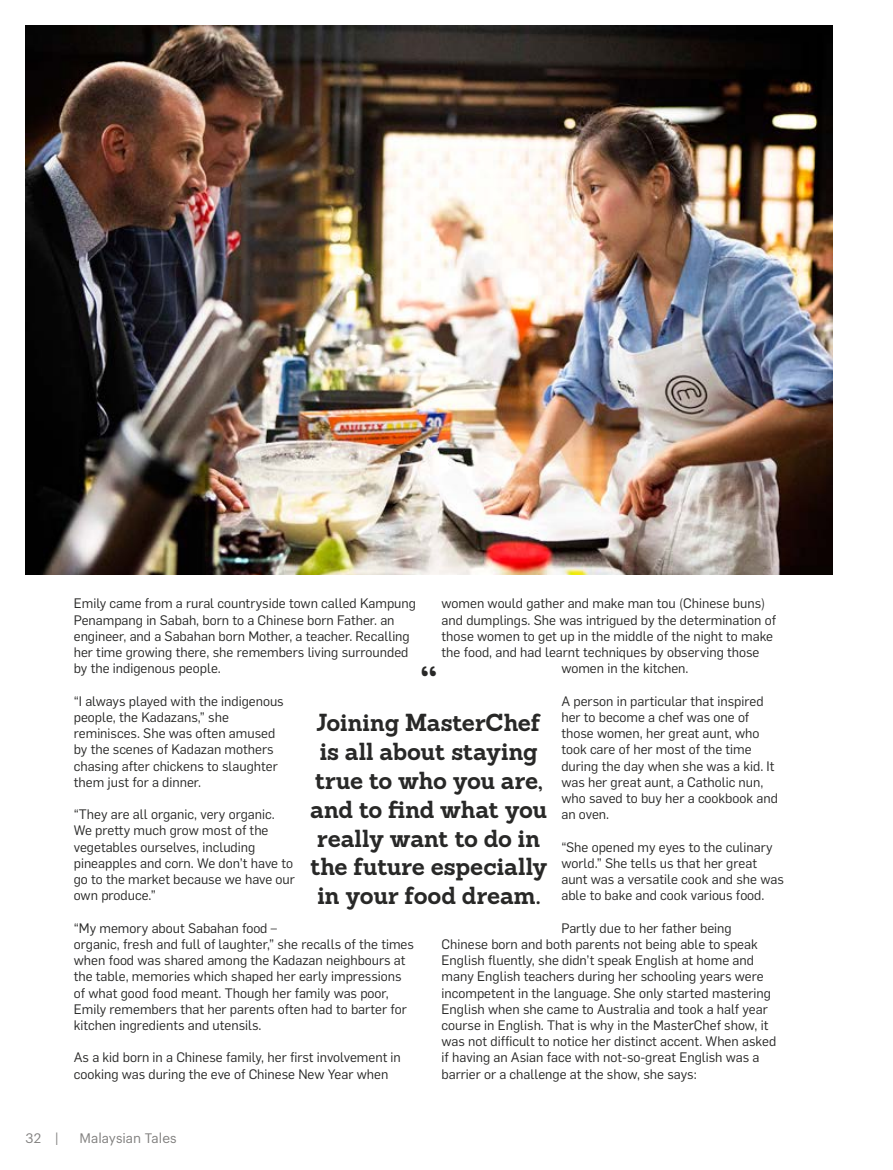
<style>
.page{position:relative;width:893px;height:1170px;background:#fff}
.page>*{position:absolute;margin:0;border:0;box-sizing:border-box;transform-origin:0 0}
.t1{font:700 45px "Sanchez";color:#282827}
.t2{font:700 24px/28.8px "Sanchez";letter-spacing:-.01em;color:#282827;text-align:center}
.t3{font:13.5px/16.2px "Flama";color:#282827}
.t4{font:13.5px "Graphik";color:#828180}
</style>
<div class="page">
<img style="left:26px;top:26px;width:806px;height:548px">
<p class="t3" style="left:74px;top:594px;width:344px">Emily came from a rural countryside town called Kampung Penampang in Sabah, born to a Chinese born Father. an engineer, and a Sabahan born Mother, a teacher. Recalling her time growing there, she remembers living surrounded by the indigenous people.</p>
<p class="t3" style="left:74px;top:692px;width:211px">“I always played with the indigenous people, the Kadazans,” she reminisces. She was often amused by the scenes of Kadazan mothers chasing after chickens to slaughter them just for a dinner.</p>
<p class="t3" style="left:74px;top:805px;width:223px">“They are all organic, very organic.<br>We pretty much grow most of the vegetables ourselves, including pineapples and corn. We don’t have to go to the market because we have our own produce.”</p>
<p class="t3" style="left:74px;top:918px;width:342px">“My memory about Sabahan food –<br>organic, fresh and full of laughter,” she recalls of the times when food was shared among the Kadazan neighbours at the table, memories which shaped her early impressions of what good food meant. Though her family was poor, Emily remembers that her parents often had to barter for kitchen ingredients and utensils.</p>
<p class="t3" style="left:74px;top:1048px;width:329px">As a kid born in a Chinese family, her first involvement in cooking was during the eve of Chinese New Year when</p>
<p class="t3" style="left:442px;top:594px;width:325px">women would gather and make man tou (Chinese buns)</p>
<p class="t3" style="left:442px;top:611px;width:336px">and dumplings. She was intrigued by the determination of</p>
<p class="t3" style="left:442px;top:627px;width:333px">those women to get up in the middle of the night to make</p>
<p class="t3" style="left:442px;top:643px;width:319px">the food, and had learnt techniques by observing those</p>
<p class="t3" style="left:561px;top:659px;width:129px">women in the kitchen.</p>
<p class="t3" style="left:561px;top:692px;width:218px">A person in particular that inspired her to become a chef was one of those women, her great aunt, who took care of her most of the time during the day when she was a kid. It was her great aunt, a Catholic nun, who saved to buy her a cookbook and an oven.</p>
<p class="t3" style="left:561px;top:837px;width:224px">“She opened my eyes to the culinary world.” She tells us that her great aunt was a versatile cook and she was able to bake and cook various food.</p>
<p class="t3" style="left:442px;top:918px;width:336px;text-indent:120px">Partly due to her father being Chinese born and both parents not being able to speak English fluently, she didn’t speak English at home and many English teachers during her schooling years were incompetent in the language. She only started mastering English when she came to Australia and took a half year course in English. That is why in the MasterChef show, it was not difficult to notice her distinct accent. When asked if having an Asian face with not-so-great English was a barrier or a challenge at the show, she says:</p>
<h1 class="t1" style="left:420px;top:655px;width:18px">“</h1>
<h2 class="t2" style="left:310px;top:708px;width:239px">Joining MasterChef is all about staying true to who you are, and to find what you really want to do in the future especially in your food dream.</h2>
<p class="t4" style="left:26px;top:1127px;width:35px">32 |</p>
<p class="t4" style="left:80px;top:1127px;width:99px">Malaysian Tales</p>
</div>
